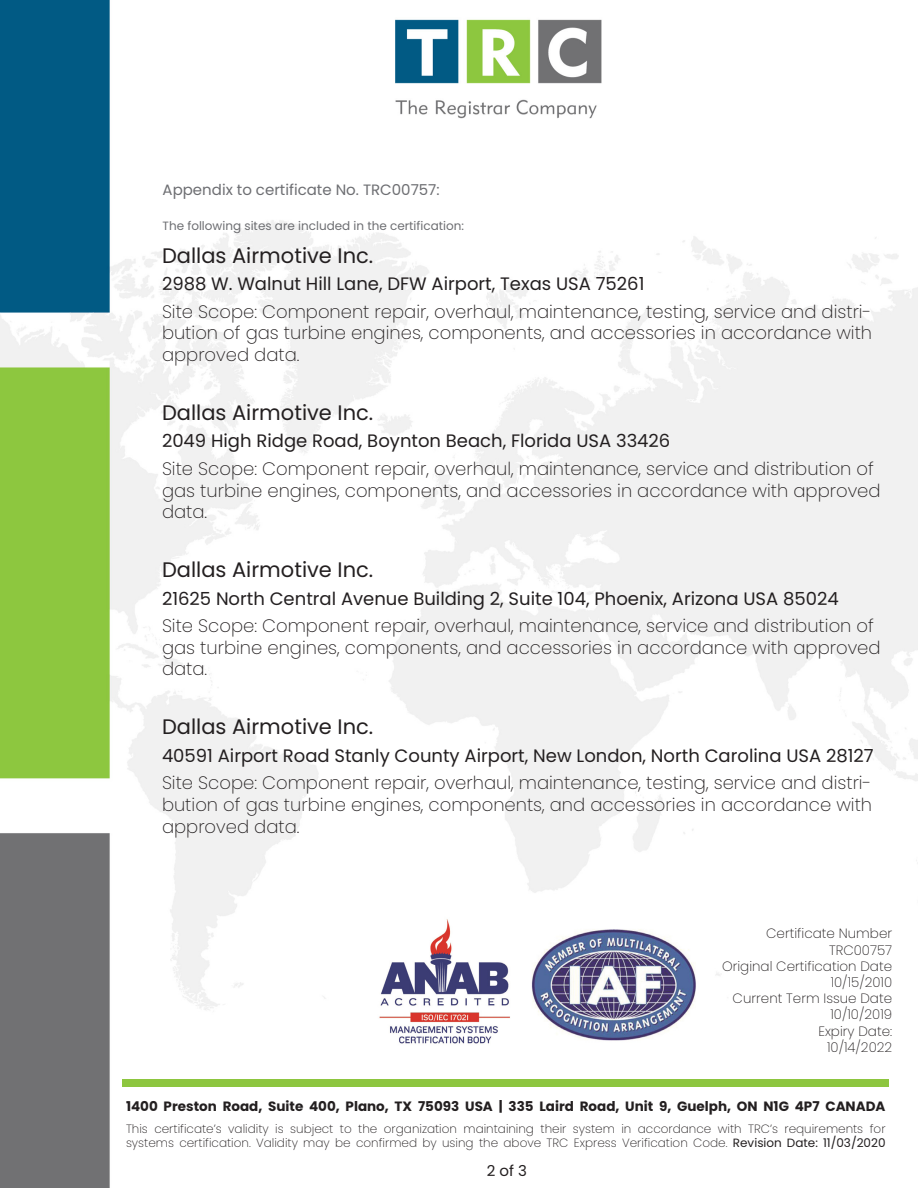
<style>
.page{position:relative;width:918px;height:1188px;background:#fff}
.page>*{position:absolute;margin:0;border:0;box-sizing:border-box;transform-origin:0 0}
.t1{font:21px "Poppins";color:#231f20}
.t2{font:200 18px/21.6px "Poppins";color:#231f20;text-align:justify}
.t3{font:18px "Poppins";color:#231f20}
.t4{font:15px "Poppins";color:#6d6e72}
.t5{font:15px "Poppins";color:#231f20}
.t6{font:200 13.5px "Poppins";color:#231f20}
.t7{font:700 13.5px "Poppins";color:#231f20}
.t8{font:200 12px/14.4px "Poppins";color:#231f20}
.t9{font:12px "Poppins";color:#6d6e72}
.s1{font-weight:400}
</style>
<div class="page">
<img style="left:0;top:0;width:918px;height:1188px">
<img style="left:371px;top:914px;width:335px;height:135px">
<div style="left:122px;top:1079px;width:767px;height:7px;background:#8dc63f"></div>
<p class="t4" style="left:163px;top:181px;width:279px">Appendix to certificate No. TRC00757:</p>
<p class="t9" style="left:163px;top:219px;width:303px">The following sites are included in the certification:</p>
<p class="t1" style="left:162px;top:243px;width:213px">Dallas Airmotive Inc.</p>
<p class="t3" style="left:162px;top:274px;width:484px">2988 W. Walnut Hill Lane, DFW Airport, Texas USA 75261</p>
<p class="t2" style="left:162px;top:301px;width:712px">Site Scope: Component repair, overhaul, maintenance, testing, service and distri&shy;bution of gas turbine engines, components, and accessories in accordance with approved data.</p>
<p class="t1" style="left:162px;top:400px;width:213px">Dallas Airmotive Inc.</p>
<p class="t3" style="left:162px;top:431px;width:510px">2049 High Ridge Road, Boynton Beach, Florida USA 33426</p>
<p class="t2" style="left:162px;top:458px;width:720px;text-align:left">Site Scope: Component repair, overhaul, maintenance, service and distribution of gas turbine engines, components, and accessories in accordance with approved data.</p>
<p class="t1" style="left:162px;top:558px;width:213px">Dallas Airmotive Inc.</p>
<p class="t3" style="left:162px;top:588px;width:678px">21625 North Central Avenue Building 2, Suite 104, Phoenix, Arizona USA 85024</p>
<p class="t2" style="left:162px;top:615px;width:720px;text-align:left">Site Scope: Component repair, overhaul, maintenance, service and distribution of gas turbine engines, components, and accessories in accordance with approved data.</p>
<p class="t1" style="left:162px;top:715px;width:213px">Dallas Airmotive Inc.</p>
<p class="t3" style="left:162px;top:745px;width:713px">40591 Airport Road Stanly County Airport, New London, North Carolina USA 28127</p>
<p class="t2" style="left:162px;top:772px;width:712px">Site Scope: Component repair, overhaul, maintenance, testing, service and distri&shy;bution of gas turbine engines, components, and accessories in accordance with approved data.</p>
<p class="t6" style="left:766px;top:926px;width:127px">Certificate Number</p>
<p class="t6" style="left:829px;top:942px;width:65px">TRC00757</p>
<p class="t6" style="left:722px;top:958px;width:172px">Original Certification Date</p>
<p class="t6" style="left:831px;top:974px;width:63px">10/15/2010</p>
<p class="t6" style="left:733px;top:991px;width:161px">Current Term Issue Date</p>
<p class="t6" style="left:830px;top:1007px;width:63px">10/10/2019</p>
<p class="t6" style="left:818px;top:1023px;width:75px">Expiry Date:</p>
<p class="t6" style="left:827px;top:1039px;width:67px">10/14/2022</p>
<p class="t7" style="left:126px;top:1099px;width:761px">1400 Preston Road, Suite 400, Plano, TX 75093 USA | 335 Laird Road, Unit 9, Guelph, ON N1G 4P7 CANADA</p>
<p class="t8" style="left:126px;top:1122px;width:761px">This certificate’s validity is subject to the organization maintaining their system in accordance with TRC’s requirements for systems certification. Validity may be confirmed by using the above TRC Express Verification Code. <span class="s1">Revision Date: 11/03/2020</span></p>
<p class="t5" style="left:487px;top:1163px;width:42px">2 of 3</p>
</div>
